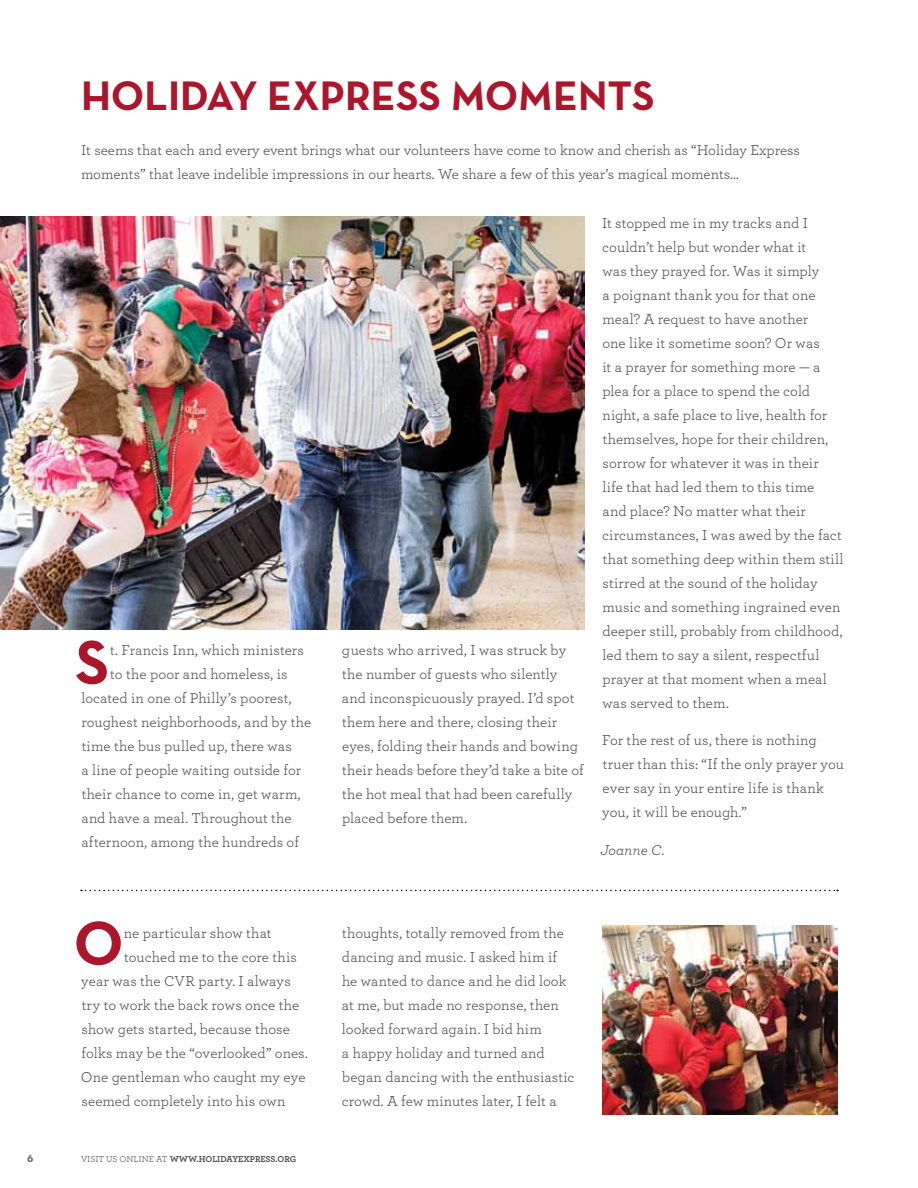
<style>
.page{position:relative;width:918px;height:1188px;background:#fff}
.page>*{position:absolute;margin:0;border:0;box-sizing:border-box;transform-origin:0 0}
.t1{font:42px "Neutra Text Bold Alt";color:#ac162c}
.t2{font:15px/24px "Archer";color:#4d4d4f}
.t3{font:italic 15px "Archer";letter-spacing:.005em;color:#4d4d4f}
.t4{font:10.5px "Neutra Text Bold Alt";color:#636466}
.t5{font:700 9px "Archer";color:#4d4d4f}
.s1{font-weight:400}
</style>
<div class="page">
<img style="left:602px;top:926px;width:236px;height:188px">
<img style="left:0;top:216px;width:584px;height:414px">
<svg style="left:81px;top:890px;width:757px;height:1px"></svg>
<svg style="left:76px;top:640px;width:31px;height:44px"></svg>
<svg style="left:76px;top:921px;width:45px;height:44px"></svg>
<h1 class="t1" style="left:81px;top:70px;width:575px">HOLIDAY EXPRESS MOMENTS</h1>
<p class="t2" style="left:81px;top:137px;width:721px">It seems that each and every event brings what our volunteers have come to know and cherish as “Holiday Express moments” that leave indelible impressions in our hearts. We share a few of this year’s magical moments…</p>
<p class="t2" style="left:110px;top:637px;width:195px">t. Francis Inn, which ministers</p>
<p class="t2" style="left:110px;top:661px;width:179px">to the poor and homeless, is</p>
<p class="t2" style="left:81px;top:685px;width:212px">located in one of Philly’s poorest,</p>
<p class="t2" style="left:82px;top:709px;width:231px">roughest neighborhoods, and by the</p>
<p class="t2" style="left:82px;top:733px;width:212px">time the bus pulled up, there was</p>
<p class="t2" style="left:81px;top:757px;width:221px">a line of people waiting outside for</p>
<p class="t2" style="left:82px;top:781px;width:220px">their chance to come in, get warm,</p>
<p class="t2" style="left:81px;top:805px;width:212px">and have a meal. Throughout the</p>
<p class="t2" style="left:81px;top:829px;width:219px">afternoon, among the hundreds of</p>
<p class="t2" style="left:124px;top:920px;width:149px">ne particular show that</p>
<p class="t2" style="left:124px;top:944px;width:174px">touched me to the core this</p>
<p class="t2" style="left:81px;top:968px;width:211px">year was the CVR party. I always</p>
<p class="t2" style="left:82px;top:992px;width:219px">try to work the back rows once the</p>
<p class="t2" style="left:81px;top:1016px;width:210px">show gets started, because those</p>
<p class="t2" style="left:82px;top:1040px;width:228px">folks may be the “overlooked” ones.</p>
<p class="t2" style="left:81px;top:1064px;width:226px">One gentleman who caught my eye</p>
<p class="t2" style="left:81px;top:1088px;width:206px">seemed completely into his own</p>
<p class="t4" style="left:27px;top:1152px;width:8px">6</p>
<p class="t5" style="left:81px;top:1151px;width:217px"><span class="s1">VISIT US ONLINE AT</span> WWW.HOLIDAYEXPRESS.ORG</p>
<p class="t2" style="left:342px;top:637px;width:243px">guests who arrived, I was struck by the number of guests who silently and inconspicuously prayed. I’d spot them here and there, closing their eyes, folding their hands and bowing their heads before they’d take a bite of the hot meal that had been carefully placed before them.</p>
<p class="t2" style="left:602px;top:210px;width:243px">It stopped me in my tracks and I couldn’t help but wonder what it<br>was they prayed for. Was it simply<br>a poignant thank you for that one meal? A request to have another<br>one like it sometime soon? Or was<br>it a prayer for something more — a plea for a place to spend the cold night, a safe place to live, health for themselves, hope for their children, sorrow for whatever it was in their<br>life that had led them to this time<br>and place? No matter what their circumstances, I was awed by the fact that something deep within them still stirred at the sound of the holiday music and something ingrained even deeper still, probably from childhood, led them to say a silent, respectful prayer at that moment when a meal was served to them.</p>
<p class="t2" style="left:602px;top:728px;width:243px">For the rest of us, there is nothing truer than this: “If the only prayer you ever say in your entire life is thank you, it will be enough.”</p>
<p class="t3" style="left:601px;top:839px;width:66px">Joanne C.</p>
<p class="t2" style="left:342px;top:920px;width:234px">thoughts, totally removed from the dancing and music. I asked him if he wanted to dance and he did look at me, but made no response, then looked forward again. I bid him<br>a happy holiday and turned and began dancing with the enthusiastic crowd. A few minutes later, I felt a</p>
</div>
